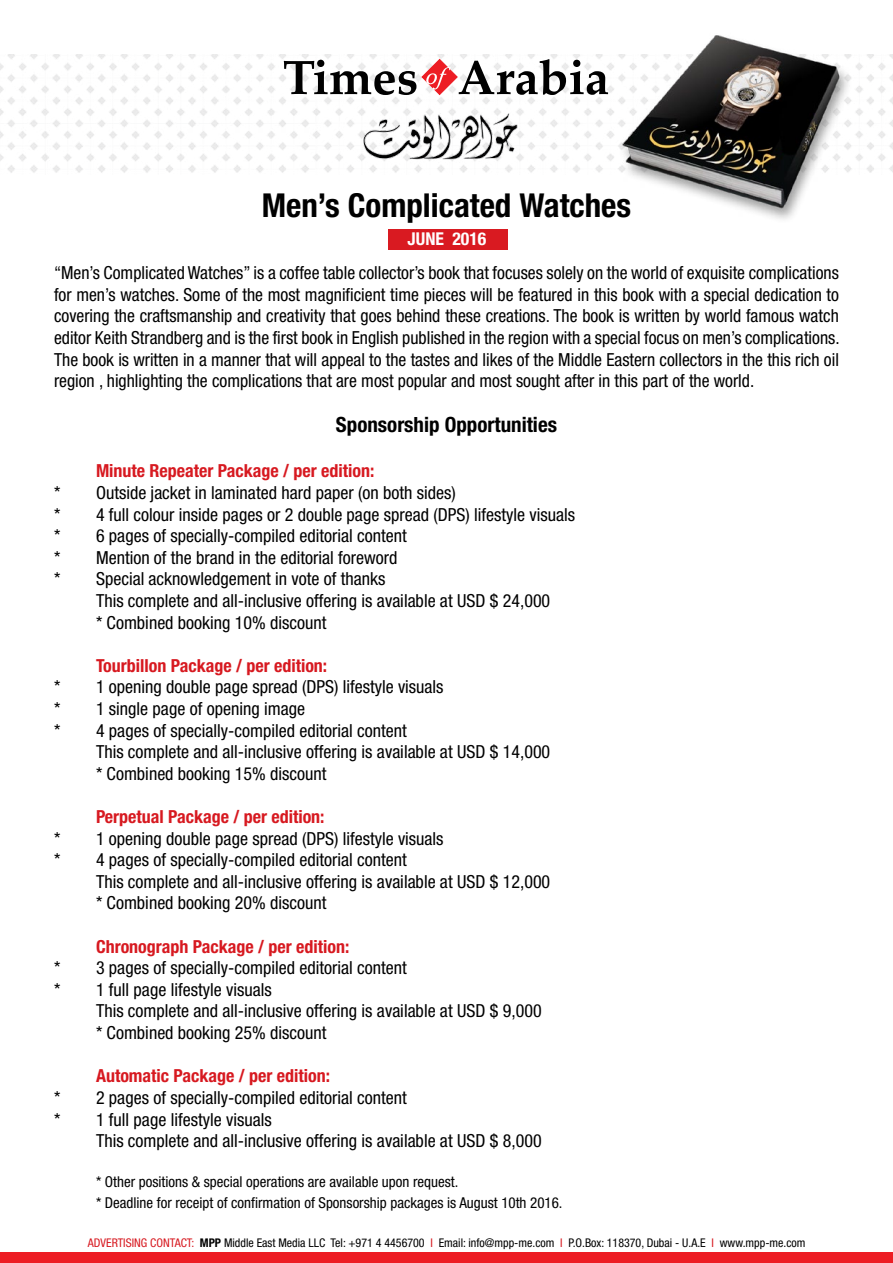
<style>
.page{position:relative;width:893px;height:1263px;background:#fff}
.page>*{position:absolute;margin:0;border:0;box-sizing:border-box;transform-origin:0 0}
.t1{font:700 condensed 33px "Helvetica Neue";color:#000}
.t2{font:700 condensed 21px "Helvetica Neue";color:#000}
.t3{font:condensed 18px/21.6px "Helvetica Neue";color:#000}
.t4{font:700 condensed 18px "Helvetica Neue";color:#d71920}
.t5{font:700 condensed 17.7px "Helvetica Neue";color:#fff}
.t6{font:condensed 15px/21.6px "Helvetica Neue";color:#000}
.t7{font:condensed 12px "Helvetica Neue";color:#000}
.s1{color:#d71920}
.s2{font-weight:700}
</style>
<div class="page">
<img style="left:0;top:54px;width:893px;height:119px">
<svg style="left:284px;top:60px;width:132px;height:35px"></svg>
<svg style="left:422px;top:59px;width:155px;height:36px"></svg>
<img style="left:357px;top:106px;width:165px;height:63px">
<img style="left:577px;top:35px;width:293px;height:184px">
<div style="left:388px;top:229px;width:120px;height:21px;background:#d91a21"></div>
<div style="left:0;top:1252px;width:893px;height:11px;background:#ed1d24"></div>
<h1 class="t1" style="left:262px;top:185px;width:371px">Men’s Complicated Watches</h1>
<p class="t5" style="left:408px;top:228px;width:80px">JUNE 2016</p>
<p class="t3" style="left:54px;top:262px;width:787px;text-align:justify">“Men’s Complicated Watches” is a coffee table collector’s book that focuses solely on the world of exquisite complications for men’s watches. Some of the most magnificient time pieces will be featured in this book with a special dedication to covering the craftsmanship and creativity that goes behind these creations. The book is written by world famous watch editor Keith Strandberg and is the first book in English published in the region with a special focus on men’s complications.<br>The book is written in a manner that will appeal to the tastes and likes of the Middle Eastern collectors in the this rich oil region , highlighting the complications that are most popular and most sought after in this part of the world.</p>
<p class="t2" style="left:336px;top:412px;width:223px">Sponsorship Opportunities</p>
<p class="t4" style="left:96px;top:460px;width:280px">Minute Repeater Package / per edition:</p>
<p class="t3" style="left:54px;top:482px;width:522px">* Outside jacket in laminated hard paper (on both sides)<br>* 4 full colour inside pages or 2 double page spread (DPS) lifestyle visuals * 6 pages of specially-compiled editorial content<br>* Mention of the brand in the editorial foreword<br>* Special acknowledgement in vote of thanks</p>
<p class="t3" style="left:96px;top:590px;width:456px">This complete and all-inclusive offering is available at USD $ 24,000 * Combined booking 10% discount</p>
<p class="t4" style="left:96px;top:654px;width:233px">Tourbillon Package / per edition:</p>
<p class="t3" style="left:54px;top:676px;width:391px">* 1 opening double page spread (DPS) lifestyle visuals * 1 single page of opening image<br>* 4 pages of specially-compiled editorial content</p>
<p class="t3" style="left:96px;top:741px;width:456px">This complete and all-inclusive offering is available at USD $ 14,000 * Combined booking 15% discount</p>
<p class="t4" style="left:96px;top:806px;width:230px">Perpetual Package / per edition:</p>
<p class="t3" style="left:54px;top:827px;width:391px">* 1 opening double page spread (DPS) lifestyle visuals * 4 pages of specially-compiled editorial content</p>
<p class="t3" style="left:96px;top:870px;width:456px">This complete and all-inclusive offering is available at USD $ 12,000 * Combined booking 20% discount</p>
<p class="t4" style="left:96px;top:935px;width:255px">Chronograph Package / per edition:</p>
<p class="t3" style="left:54px;top:957px;width:354px">* 3 pages of specially-compiled editorial content * 1 full page lifestyle visuals</p>
<p class="t3" style="left:96px;top:1000px;width:447px">This complete and all-inclusive offering is available at USD $ 9,000 * Combined booking 25% discount</p>
<p class="t4" style="left:96px;top:1065px;width:235px">Automatic Package / per edition:</p>
<p class="t3" style="left:54px;top:1086px;width:354px">* 2 pages of specially-compiled editorial content * 1 full page lifestyle visuals</p>
<p class="t3" style="left:96px;top:1130px;width:447px">This complete and all-inclusive offering is available at USD $ 8,000</p>
<p class="t6" style="left:96px;top:1170px;width:468px">* Other positions &amp; special operations are available upon request.<br>* Deadline for receipt of confirmation of Sponsorship packages is August 10th 2016.</p>
<p class="t7" style="left:88px;top:1236px;width:719px"><span class="s1">ADVERTISING CONTACT:</span> <span class="s2">MPP</span> Middle East Media LLC Tel: +971 4 4456700 <span class="s1">I</span> Email: info@mpp-me.com <span class="s1">I</span> P.O.Box: 118370, Dubai - U.A.E <span class="s1">I</span> www.mpp-me.com</p>
</div>
